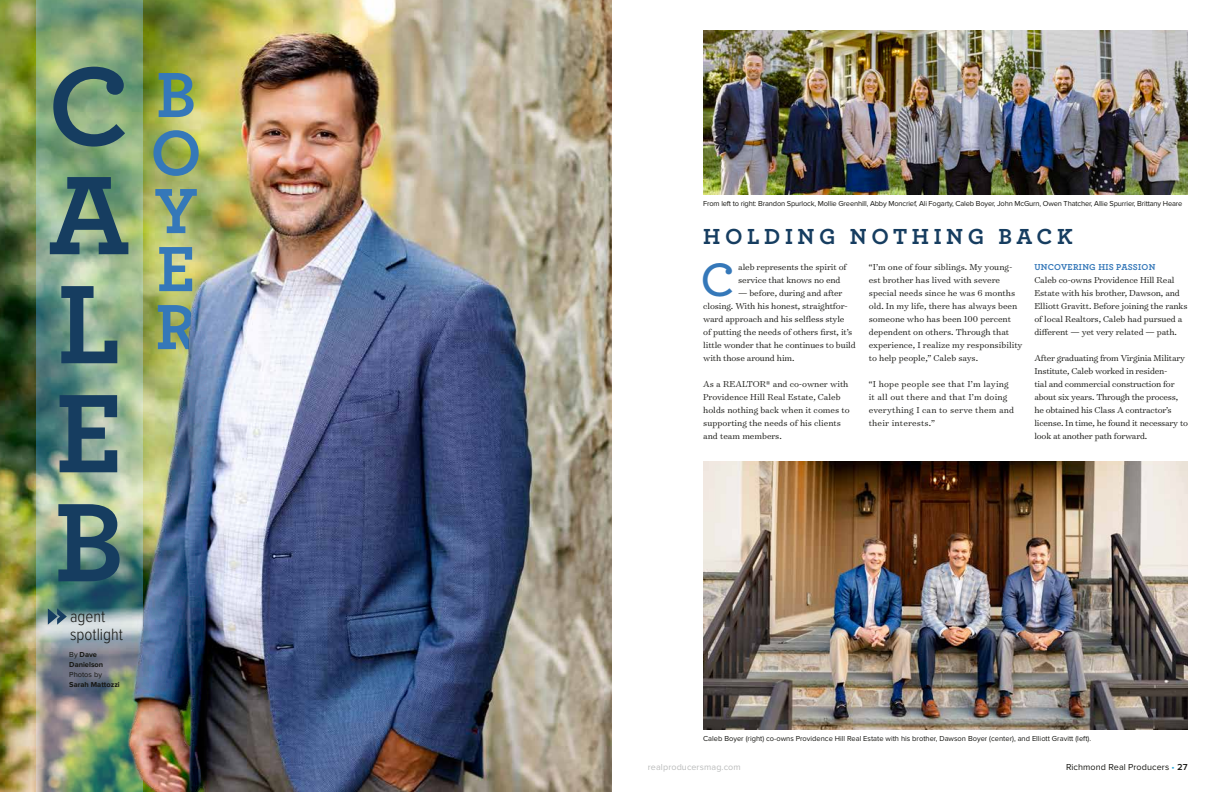
<style>
.page{position:relative;width:1224px;height:792px;background:#fff}
.page>*{position:absolute;margin:0;border:0;box-sizing:border-box;transform-origin:0 0}
.t1{font:700 117.2px/109px "Archer Pro";color:#163d60;text-align:justify}
.t2{font:700 67px/58px "Archer Pro";color:#3578b9;text-align:justify}
.t3{font:600 49.3px "Archer Pro";color:#3578b9}
.t4{font:700 22.9px "Archer Pro";letter-spacing:.2em;color:#163d60}
.t5{font:300 17px/18px "Proxima Nova Cond";color:#171713}
.t6{font:300 9.8px/13px "Surveyor Text";letter-spacing:-.01em;color:#171713}
.t7{font:300 9.8px/13px "Surveyor Text";letter-spacing:.02em;color:#171713}
.t8{font:9px "Proxima Nova";letter-spacing:.01em;color:#171713}
.t9{font:9px "Proxima Nova";letter-spacing:.01em;color:#bbbcbc}
.t10{font:700 9px "Archer Pro";letter-spacing:.03em;color:#3578b9}
.t11{font:7.5px "Proxima Nova";letter-spacing:-.02em;color:#171713}
.t12{font:7.5px "Proxima Nova";color:#171713}
.t13{font:700 7.5px/10px "Proxima Nova";color:#171713}
.s1{font-weight:400}
.s2{color:#26a7d9}
.s3{font-weight:600}
</style>
<div class="page">
<img style="left:0;top:0;width:612px;height:792px">
<img style="left:36px;top:0;width:106px;height:792px">
<img style="left:703px;top:30px;width:485px;height:164px">
<img style="left:703px;top:461px;width:485px;height:268px">
<img style="left:101px;top:280px;width:106px;height:512px">
<svg style="left:48px;top:608px;width:19px;height:17px"></svg>
<h1 class="t1" style="left:48px;top:44px;width:84px">C A L E B</h1>
<h3 class="t5" style="left:70px;top:608px;width:54px">agent spotlight</h3>
<p class="t13" style="left:69px;top:650px;width:35px"><span class="s1">By</span> Dave<br>Danielson</p>
<p class="t12" style="left:69px;top:670px;width:34px">Photos by</p>
<p class="t13" style="left:69px;top:680px;width:52px">Sarah Mattozzi</p>
<h2 class="t2" style="left:150px;top:61px;width:53px">B O Y E R</h2>
<p class="t11" style="left:703px;top:199px;width:481px">From left to right: Brandon Spurlock, Mollie Greenhill, Abby Moncrief, Ali Fogarty, Caleb Boyer, John McGurn, Owen Thatcher, Allie Spurrier, Brittany Heare</p>
<h3 class="t4" style="left:703px;top:219px;width:371px">HOLDING NOTHING BACK</h3>
<h3 class="t3" style="left:701px;top:243px;width:36px">C</h3>
<p class="t6" style="left:738px;top:260px;width:110px">aleb represents the spirit of service that knows no end</p>
<p class="t6" style="left:703px;top:286px;width:154px;text-indent:35px">— before, during and after closing. With his honest, straightfor&shy;ward approach and his selfless style<br>of putting the needs of others first, it’s little wonder that he continues to build with those around him.</p>
<p class="t6" style="left:703px;top:377px;width:148px">As a REALTOR® and co-owner with<br>Providence Hill Real Estate, Caleb holds nothing back when it comes to supporting the needs of his clients and team members.</p>
<p class="t6" style="left:869px;top:260px;width:155px">“I’m one of four siblings. My young&shy;est brother has lived with severe special needs since he was 6 months old. In my life, there has always been someone who has been 100 percent dependent on others. Through that experience, I realize my responsibility to help people,” Caleb says.</p>
<p class="t7" style="left:869px;top:377px;width:147px">“I hope people see that I’m laying it all out there and that I’m doing everything I can to serve them and their interests.”</p>
<p class="t10" style="left:1034px;top:260px;width:123px">UNCOVERING HIS PASSION</p>
<p class="t6" style="left:1034px;top:273px;width:155px">Caleb co-owns Providence Hill Real Estate with his brother, Dawson, and Elliott Gravitt. Before joining the ranks of local Realtors, Caleb had pursued a different — yet very related — path.</p>
<p class="t6" style="left:1034px;top:351px;width:155px">After graduating from Virginia Military Institute, Caleb worked in residen-<br>tial and commercial construction for about six years. Through the process, he obtained his Class A contractor’s license. In time, he found it necessary to look at another path forward.</p>
<p class="t12" style="left:703px;top:734px;width:389px">Caleb Boyer (right) co-owns Providence Hill Real Estate with his brother, Dawson Boyer (center), and Elliott Gravitt (left).</p>
<p class="t9" style="left:648px;top:762px;width:94px">realproducersmag.com</p>
<p class="t8" style="left:1066px;top:762px;width:123px">Richmond Real Producers <span class="s2">•</span> <span class="s3">27</span></p>
</div>
